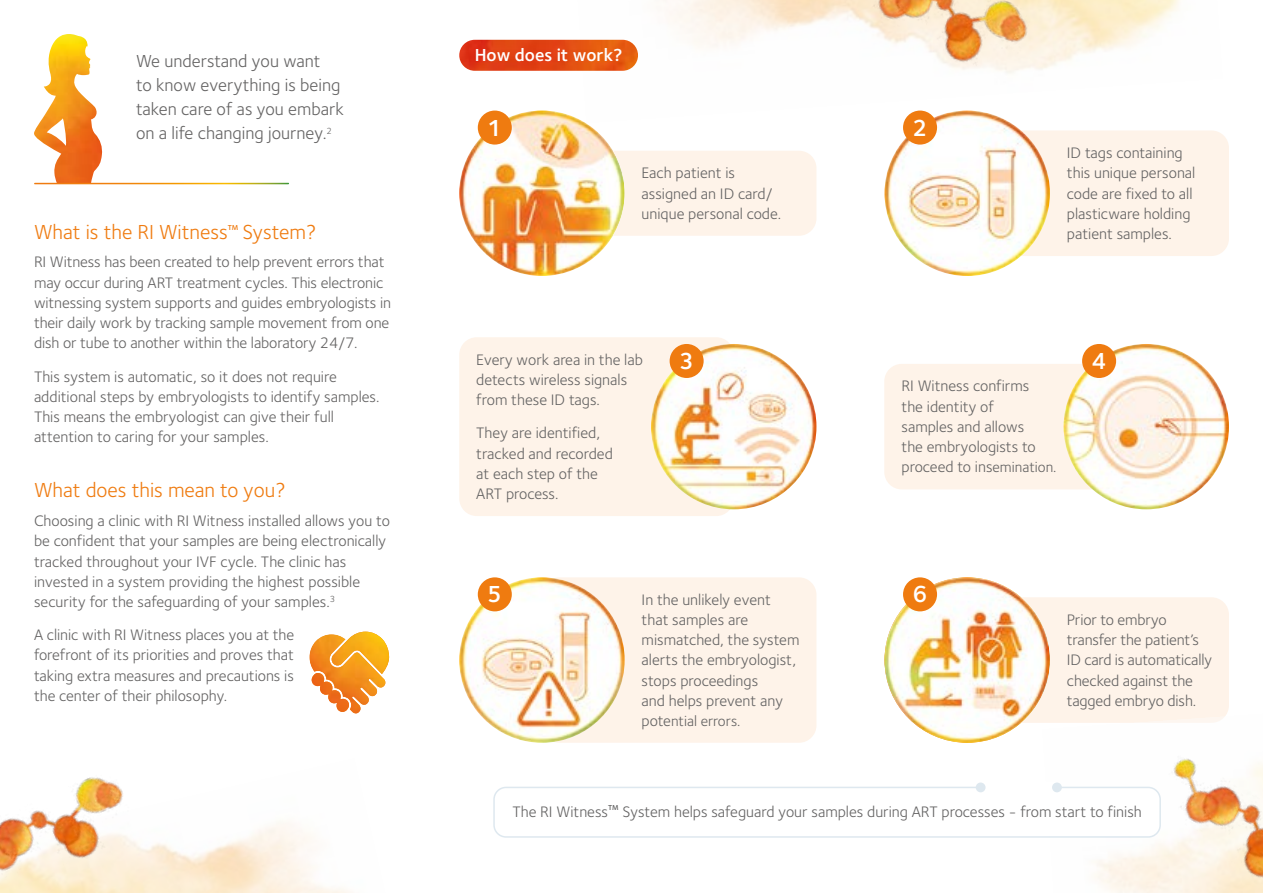
<style>
.page{position:relative;width:1263px;height:893px;background:#fff}
.page>*{position:absolute;margin:0;border:0;box-sizing:border-box;transform-origin:0 0}
.t1{font:600 24px "Foundry Sterling";color:#fff}
.t2{font:21px "Foundry Sterling";color:#ef7b10}
.t3{font:18px/24px "Foundry Sterling";color:#646363}
.t4{font:600 18px "Foundry Sterling";color:#fff}
.t5{font:15.75px/20.2px "Foundry Sterling";color:#646363}
.t6{font:15px "Foundry Sterling";color:#646363}
.t7{font:600 7.5px "Foundry Sterling";color:#ef7b10}
.t8{font:600 7.5px "Foundry Sterling";color:#646363}
.s1{font-size:15px}
.s2{font-size:15.75px}
</style>
<div class="page">
<img style="left:459px;top:111px;width:166px;height:165px;border-radius:83px">
<img style="left:884px;top:577px;width:166px;height:166px;border-radius:83px">
<img style="left:34px;top:34px;width:69px;height:150px">
<div style="left:613px;top:151px;width:203px;height:85px;background:#fef3e9"></div>
<div style="left:542px;top:577px;width:274px;height:166px;background:#fef3e9;border-radius:17px"></div>
<div style="left:459px;top:337px;width:275px;height:179px;background:#fef3e9;border-radius:17px"></div>
<div style="left:884px;top:364px;width:275px;height:125px;background:#fef3e9;border-radius:17px"></div>
<div style="left:970px;top:130px;width:259px;height:126px;background:#fef3e9;border-radius:17px"></div>
<svg style="left:1021px;top:597px;width:208px;height:126px;background:#fdf1e6"></svg>
<img style="left:459px;top:577px;width:166px;height:166px;border-radius:83px">
<img style="left:651px;top:344px;width:165px;height:165px;border-radius:83px">
<img style="left:1063px;top:344px;width:166px;height:165px;border-radius:83px">
<img style="left:884px;top:111px;width:166px;height:165px;border-radius:83px">
<img style="left:577px;top:0;width:603px;height:123px">
<img style="left:1042px;top:713px;width:221px;height:180px">
<hr style="left:35px;top:183px;width:253px;height:1px;background:#fff">
<svg style="left:309px;top:631px;width:81px;height:83px"></svg>
<img style="left:459px;top:40px;width:179px;height:31px;border-radius:15px">
<div style="left:494px;top:787px;width:666px;height:50px;background:#fff;border-radius:12px"></div>
<div style="left:493px;top:787px;width:668px;height:51px;border:2px solid #dee8ef;border-radius:12px"></div>
<div style="left:980px;top:782px;width:77px;height:10px;background:#fff"></div>
<div style="left:976px;top:782px;width:9px;height:10px;background:#dee8ef;border-radius:50%"></div>
<div style="left:1052px;top:782px;width:10px;height:10px;background:#dee8ef;border-radius:50%"></div>
<img style="left:1133px;top:739px;width:130px;height:144px">
<img style="left:829px;top:0;width:219px;height:83px">
<img style="left:0;top:775px;width:152px;height:118px">
<div style="left:478px;top:111px;width:34px;height:34px;background:#ef7b10;border-radius:50%"></div>
<div style="left:478px;top:577px;width:34px;height:34px;background:#ef7b10;border-radius:50%"></div>
<div style="left:670px;top:344px;width:34px;height:34px;background:#ef7b10;border-radius:50%"></div>
<div style="left:1082px;top:344px;width:34px;height:34px;background:#ef7b10;border-radius:50%"></div>
<div style="left:903px;top:111px;width:34px;height:34px;background:#ef7b10;border-radius:50%"></div>
<div style="left:903px;top:577px;width:34px;height:34px;background:#ef7b10;border-radius:50%"></div>
<p class="t3" style="left:136px;top:49px;width:209px">We understand you want<br>to know everything is being taken care of as you embark on a life changing journey.<sup>2</sup></p>
<h2 class="t2" style="left:34px;top:220px;width:195px">What is the RI Witness</h2>
<p class="t7" style="left:228px;top:223px;width:12px">TM</p>
<h2 class="t2" style="left:242px;top:220px;width:76px">System?</h2>
<p class="t5" style="left:34px;top:252px;width:358px">RI Witness has been created to help prevent errors that may occur during ART treatment cycles. This electronic witnessing system supports and guides embryologists in their daily work by tracking sample movement from one dish or tube to another within the laboratory 24/7.</p>
<p class="t5" style="left:34px;top:366px;width:347px">This system is automatic, so it does not require additional steps by embryologists to identify samples.<br>This means the embryologist can give their full attention to caring for your samples.</p>
<h2 class="t2" style="left:34px;top:478px;width:253px">What does this mean to you?</h2>
<p class="t5" style="left:34px;top:511px;width:357px">Choosing a clinic with RI Witness installed allows you to be confident that your samples are being electronically tracked throughout your IVF cycle. The clinic has invested in a system providing the highest possible security for the safeguarding of your samples.<sup>3</sup></p>
<p class="t5" style="left:34px;top:625px;width:262px;text-align:justify">A clinic with RI Witness places you at the forefront of its priorities and proves that taking extra measures and precautions is the center of their philosophy.</p>
<p class="t4" style="left:475px;top:45px;width:149px">How does it work?</p>
<h1 class="t1" style="left:487px;top:113px;width:17px">1</h1>
<p class="t5" style="left:642px;top:163px;width:141px">Each patient is assigned an ID card/ unique personal code.</p>
<h1 class="t1" style="left:912px;top:113px;width:17px">2</h1>
<p class="t5" style="left:1067px;top:143px;width:130px">ID tags containing this unique personal code are fixed to all plasticware holding patient samples.</p>
<p class="t5" style="left:476px;top:349px;width:168px">Every work area in the lab detects wireless signals from these ID tags.</p>
<p class="t5" style="left:476px;top:423px;width:138px">They are identified, tracked and recorded at each step of the<br>ART process.</p>
<h1 class="t1" style="left:679px;top:347px;width:17px">3</h1>
<h1 class="t1" style="left:1091px;top:347px;width:17px">4</h1>
<p class="t5" style="left:901px;top:376px;width:156px">RI Witness confirms<br>the identity of<br>samples and allows<br>the embryologists to proceed to ins<span class="s1">emination.</span></p>
<h1 class="t1" style="left:487px;top:580px;width:17px">5</h1>
<p class="t5" style="left:642px;top:589px;width:159px">In the unlikely event that samples are mismatched, the system alerts the embryologist, stops proceedings<br>and helps prevent any</p>
<p class="t6" style="left:642px;top:712px;width:100px"><span class="s2">pote</span>ntial errors.</p>
<h1 class="t1" style="left:912px;top:580px;width:17px">6</h1>
<p class="t5" style="left:1067px;top:610px;width:147px">Prior to embryo transfer the patient’s<br>ID card is automatically checked against the tagged embryo dish.</p>
<p class="t5" style="left:512px;top:802px;width:97px">The RI Witness</p>
<p class="t8" style="left:608px;top:803px;width:12px">TM</p>
<p class="t5" style="left:622px;top:802px;width:521px">System helps safeguard your samples during ART processes - from start to finish</p>
</div>
